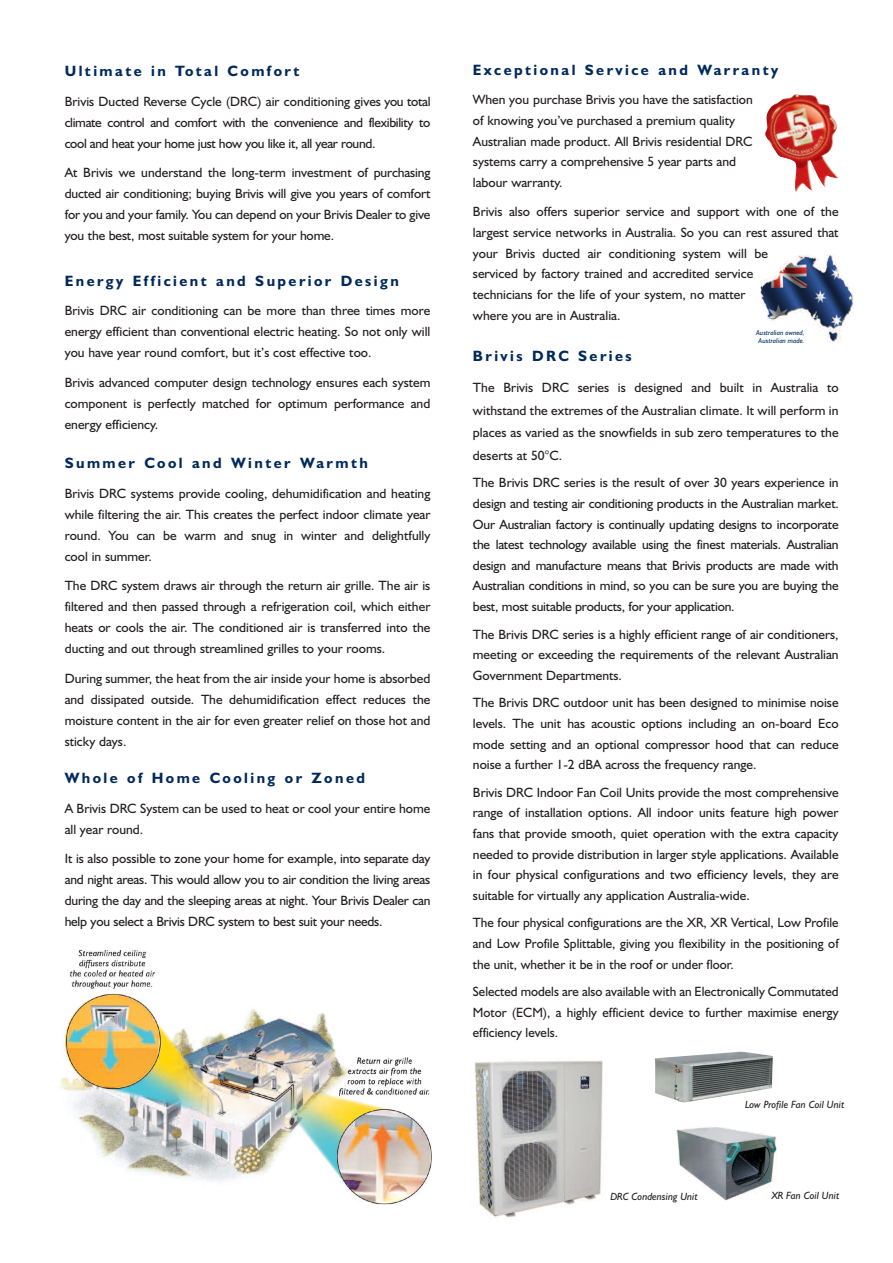
<style>
.page{position:relative;width:893px;height:1263px;background:#fff}
.page>*{position:absolute;margin:0;border:0;box-sizing:border-box;transform-origin:0 0}
.t1{font:700 15px "Humanist 521 BT";letter-spacing:.165em;color:#00295c}
.t2{font:13.5px/21px "Humanist 521 BT";color:#231f20;text-align:justify}
.t3{font:italic 10.5px "Humanist 521 BT";color:#231f20}
.t4{font:italic 7.05px/7.4px "Humanist 521 BT";color:#00295c;text-align:center}
</style>
<div class="page">
<img style="left:60px;top:949px;width:372px;height:256px">
<img style="left:765px;top:94px;width:74px;height:99px">
<img style="left:760px;top:255px;width:94px;height:87px">
<img style="left:676px;top:1127px;width:101px;height:74px">
<img style="left:655px;top:1051px;width:118px;height:51px">
<img style="left:474px;top:1060px;width:129px;height:158px">
<p class="t1" style="left:65px;top:66px;width:236px">Ultimate in Total Comfort</p>
<p class="t2" style="left:65px;top:92px;width:367px">Brivis Ducted Reverse Cycle (DRC) air conditioning gives you total climate control and comfort with the convenience and flexibility to cool and heat your home just how you like it, all year round.</p>
<p class="t2" style="left:65px;top:163px;width:367px">At Brivis we understand the long-term investment of purchasing ducted air conditioning; buying Brivis will give you years of comfort for you and your family. You can depend on your Brivis Dealer to give you the best, most suitable system for your home.</p>
<p class="t1" style="left:65px;top:275px;width:336px">Energy Efficient and Superior Design</p>
<p class="t2" style="left:65px;top:301px;width:367px">Brivis DRC air conditioning can be more than three times more energy efficient than conventional electric heating. So not only will you have year round comfort, but it’s cost effective too.</p>
<p class="t2" style="left:65px;top:373px;width:367px">Brivis advanced computer design technology ensures each system component is perfectly matched for optimum performance and energy efficiency.</p>
<p class="t1" style="left:65px;top:458px;width:305px">Summer Cool and Winter Warmth</p>
<p class="t2" style="left:65px;top:484px;width:367px">Brivis DRC systems provide cooling, dehumidification and heating while filtering the air. This creates the perfect indoor climate year round. You can be warm and snug in winter and delightfully cool in summer.</p>
<p class="t2" style="left:65px;top:577px;width:367px">The DRC system draws air through the return air grille. The air is filtered and then passed through a refrigeration coil, which either heats or cools the air. The conditioned air is transferred into the ducting and out through streamlined grilles to your rooms.</p>
<p class="t2" style="left:65px;top:669px;width:367px">During summer, the heat from the air inside your home is absorbed and dissipated outside. The dehumidification effect reduces the moisture content in the air for even greater relief on those hot and sticky days.</p>
<p class="t1" style="left:65px;top:773px;width:302px">Whole of Home Cooling or Zoned</p>
<p class="t2" style="left:65px;top:799px;width:367px">A Brivis DRC System can be used to heat or cool your entire home all year round.</p>
<p class="t2" style="left:65px;top:850px;width:367px">It is also possible to zone your home for example, into separate day and night areas. This would allow you to air condition the living areas during the day and the sleeping areas at night. Your Brivis Dealer can help you select a Brivis DRC system to best suit your needs.</p>
<p class="t1" style="left:473px;top:65px;width:307px">Exceptional Service and Warranty</p>
<p class="t2" style="left:473px;top:91px;width:281px;text-align:left">When you purchase Brivis you have the satisfaction of knowing you’ve purchased a premium quality Australian made product. All Brivis residential DRC systems carry a comprehensive 5 year parts and labour warranty.</p>
<p class="t2" style="left:473px;top:203px;width:367px;text-align:left">Brivis also offers superior service and support with one of the largest service networks in Australia. So you can rest assured that your Brivis ducted air conditioning system will be<br>serviced by factory trained and accredited service<br>technicians for the life of your system, no matter<br>where you are in Australia.</p>
<p class="t1" style="left:473px;top:351px;width:160px">Brivis DRC Series</p>
<p class="t2" style="left:473px;top:378px;width:367px;line-height:22.5px">The Brivis DRC series is designed and built in Australia to withstand the extremes of the Australian climate. It will perform in places as varied as the snowfields in sub zero temperatures to the deserts at 50°C.</p>
<p class="t2" style="left:473px;top:474px;width:367px;line-height:20.5px">The Brivis DRC series is the result of over 30 years experience in design and testing air conditioning products in the Australian market.<br>Our Australian factory is continually updating designs to incorporate the latest technology available using the finest materials. Australian design and manufacture means that Brivis products are made with Australian conditions in mind, so you can be sure you are buying the best, most suitable products, for your application.</p>
<p class="t2" style="left:473px;top:625px;width:367px;line-height:20.5px">The Brivis DRC series is a highly efficient range of air conditioners, meeting or exceeding the requirements of the relevant Australian Government Departments.</p>
<p class="t2" style="left:473px;top:694px;width:367px;line-height:20.5px">The Brivis DRC outdoor unit has been designed to minimise noise levels. The unit has acoustic options including an on-board Eco mode setting and an optional compressor hood that can reduce noise a further 1-2 dBA across the frequency range.</p>
<p class="t2" style="left:473px;top:783px;width:367px;line-height:20.5px">Brivis DRC Indoor Fan Coil Units provide the most comprehensive range of installation options. All indoor units feature high power fans that provide smooth, quiet operation with the extra capacity needed to provide distribution in larger style applications. Available in four physical configurations and two efficiency levels, they are suitable for virtually any application Australia-wide.</p>
<p class="t2" style="left:473px;top:914px;width:367px;line-height:20.5px">The four physical configurations are the XR, XR Vertical, Low Profile and Low Profile Splittable, giving you flexibility in the positioning of the unit, whether it be in the roof or under floor.</p>
<p class="t2" style="left:473px;top:983px;width:367px;line-height:20.5px">Selected models are also available with an Electronically Commutated Motor (ECM), a highly efficient device to further maximise energy efficiency levels.</p>
<p class="t4" style="left:756px;top:330px;width:50px">Australian owned,<br>Australian made.</p>
<p class="t3" style="left:610px;top:1193px;width:89px">DRC Condensing Unit</p>
<p class="t3" style="left:745px;top:1101px;width:101px">Low Profile Fan Coil Unit</p>
<p class="t3" style="left:771px;top:1191px;width:70px">XR Fan Coil Unit</p>
</div>
